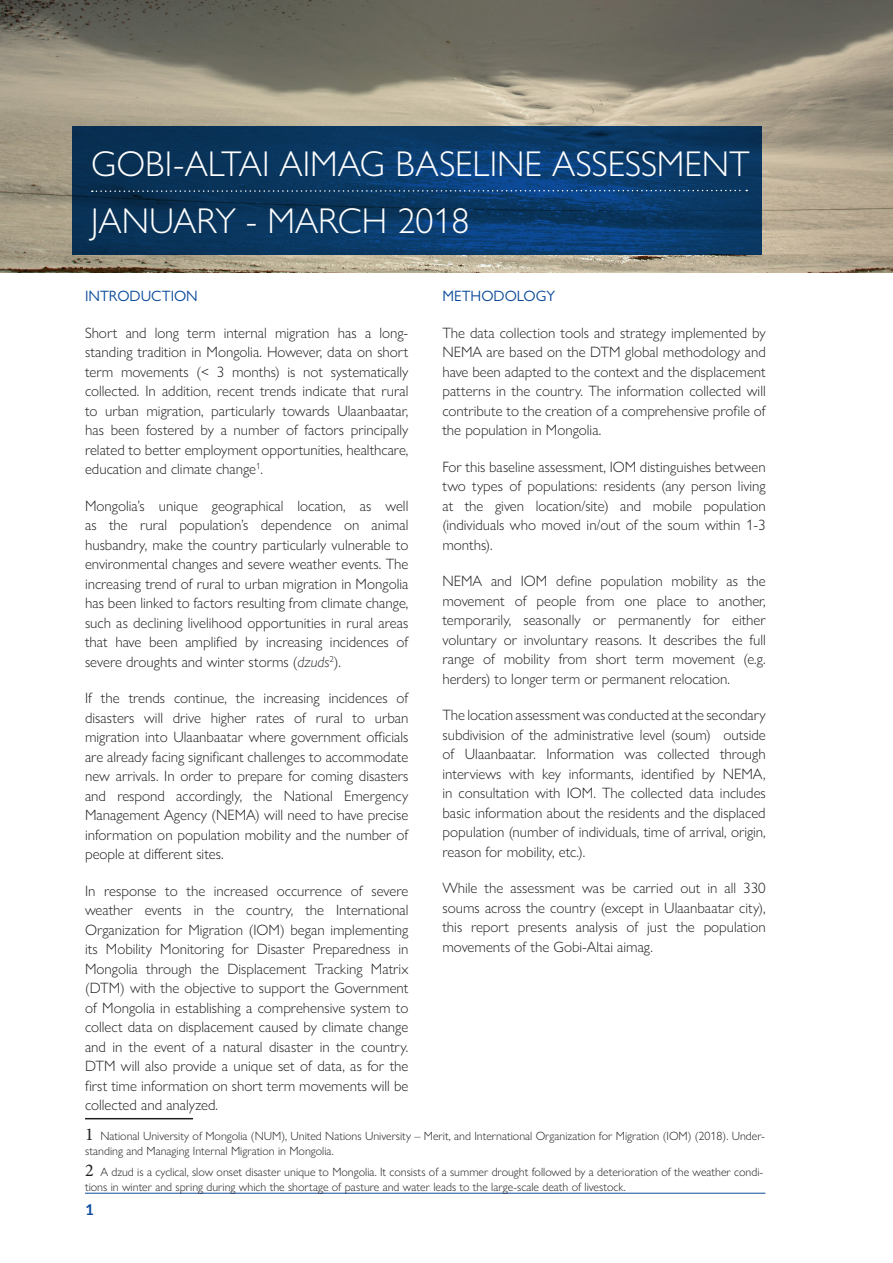
<style>
.page{position:relative;width:893px;height:1263px;background:#fff}
.page>*{position:absolute;margin:0;border:0;box-sizing:border-box;transform-origin:0 0}
.body_text_new{font:300 36px "Gill Sans Nova";color:#fff}
.body_text_new-2{font:300 15px/19.5px "Gill Sans Nova";color:#231f20;text-align:justify}
.HEADING_1_NEW{font:15px "Gill Sans Nova";color:#0d4c9b}
.t1{font:700 15px "Lato";color:#0d4c9b}
.t2{font:300 12px/14.4px "Gill Sans Nova";color:#231f20}
.s1{font-style:italic}
.s2{font-family:"Minion Pro";font-weight:400;font-size:18px}
</style>
<div class="page">
<hr style="left:85px;top:1193px;width:680px;height:1px;background:#0d4c9b">
<img style="left:0;top:0;width:893px;height:272px">
<svg style="left:73px;top:126px;width:689px;height:129px;background:#093864"></svg>
<svg style="left:92px;top:189px;width:655px;height:4px;background:#1f4b77"></svg>
<hr style="left:85px;top:1118px;width:108px;height:1px;background:#231f20">
<p class="body_text_new" style="left:91px;top:142px;width:660px">GOBI-ALTAI AIMAG BASELINE ASSESSMENT</p>
<p class="body_text_new" style="left:91px;top:199px;width:380px">JANUARY - MARCH 2018</p>
<p class="HEADING_1_NEW" style="left:85px;top:287px;width:114px">INTRODUCTION</p>
<p class="body_text_new-2" style="left:85px;top:323px;width:325px">Short and long term internal migration has a long&shy;standing tradition in Mongolia. However, data on short term movements (&lt; 3 months) is not systematically collected. In addition, recent trends indicate that rural to urban migration, particularly towards Ulaanbaatar, has been fostered by a number of factors principally related to better employment opportunities, healthcare, education and climate change<sup>1</sup>.</p>
<p class="body_text_new-2" style="left:85px;top:496px;width:325px">Mongolia’s unique geographical location, as well as the rural population’s dependence on animal husbandry, make the country particularly vulnerable to environmental changes and severe weather events. The increasing trend of rural to urban migration in Mongolia has been linked to factors resulting from climate change, such as declining livelihood opportunities in rural areas that have been amplified by increasing incidences of severe droughts and winter storms (<span class="s1">dzuds</span><sup>2</sup>).</p>
<p class="body_text_new-2" style="left:85px;top:688px;width:325px">If the trends continue, the increasing incidences of disasters will drive higher rates of rural to urban migration into Ulaanbaatar where government officials are already facing significant challenges to accommodate new arrivals. In order to prepare for coming disasters and respond accordingly, the National Emergency Management Agency (NEMA) will need to have precise information on population mobility and the number of people at different sites.</p>
<p class="body_text_new-2" style="left:85px;top:881px;width:325px">In response to the increased occurrence of severe weather events in the country, the International Organization for Migration (IOM) began implementing its Mobility Monitoring for Disaster Preparedness in Mongolia through the Displacement Tracking Matrix (DTM) with the objective to support the Government of Mongolia in establishing a comprehensive system to collect data on displacement caused by climate change and in the event of a natural disaster in the country.<br>DTM will also provide a unique set of data, as for the first time information on short term movements will be collected and analyzed.<sup>12</sup></p>
<p class="t2" style="left:85px;top:1129px;width:681px"><span class="s2">1</span> National University of Mongolia (NUM), United Nations University – Merit, and International Organization for Migration (IOM) (2018). Under&shy;standing and Managing Internal Migration in Mongolia.</p>
<p class="t2" style="left:85px;top:1165px;width:680px"><span class="s2">2</span> A dzud is a cyclical, slow onset disaster unique to Mongolia. It consists of a summer drought followed by a deterioration of the weather condi&shy;tions in winter and spring during which the shortage of pasture and water leads to the large-scale death of livestock.</p>
<p class="HEADING_1_NEW" style="left:442px;top:287px;width:114px">METHODOLOGY</p>
<p class="body_text_new-2" style="left:442px;top:323px;width:325px">The data collection tools and strategy implemented by NEMA are based on the DTM global methodology and have been adapted to the context and the displacement patterns in the country. The information collected will contribute to the creation of a comprehensive profile of the population in Mongolia.</p>
<p class="body_text_new-2" style="left:442px;top:457px;width:325px">For this baseline assessment, IOM distinguishes between two types of populations: residents (any person living at the given location/site) and mobile population (individuals who moved in/out of the soum within 1-3 months).</p>
<p class="body_text_new-2" style="left:442px;top:571px;width:325px">NEMA and IOM define population mobility as the movement of people from one place to another, temporarily, seasonally or permanently for either voluntary or involuntary reasons. It describes the full range of mobility from short term movement (e.g. herders) to longer term or permanent relocation.</p>
<p class="body_text_new-2" style="left:442px;top:705px;width:325px">The location assessment was conducted at the secondary subdivision of the administrative level (soum) outside of Ulaanbaatar. Information was collected through interviews with key informants, identified by NEMA, in consultation with IOM. The collected data includes basic information about the residents and the displaced population (number of individuals, time of arrival, origin, reason for mobility, etc.).</p>
<p class="body_text_new-2" style="left:442px;top:878px;width:325px">While the assessment was be carried out in all 330 soums across the country (except in Ulaanbaatar city), this report presents analysis of just the population movements of the Gobi-Altai aimag.</p>
<p class="t1" style="left:85px;top:1200px;width:10px">1</p>
</div>
